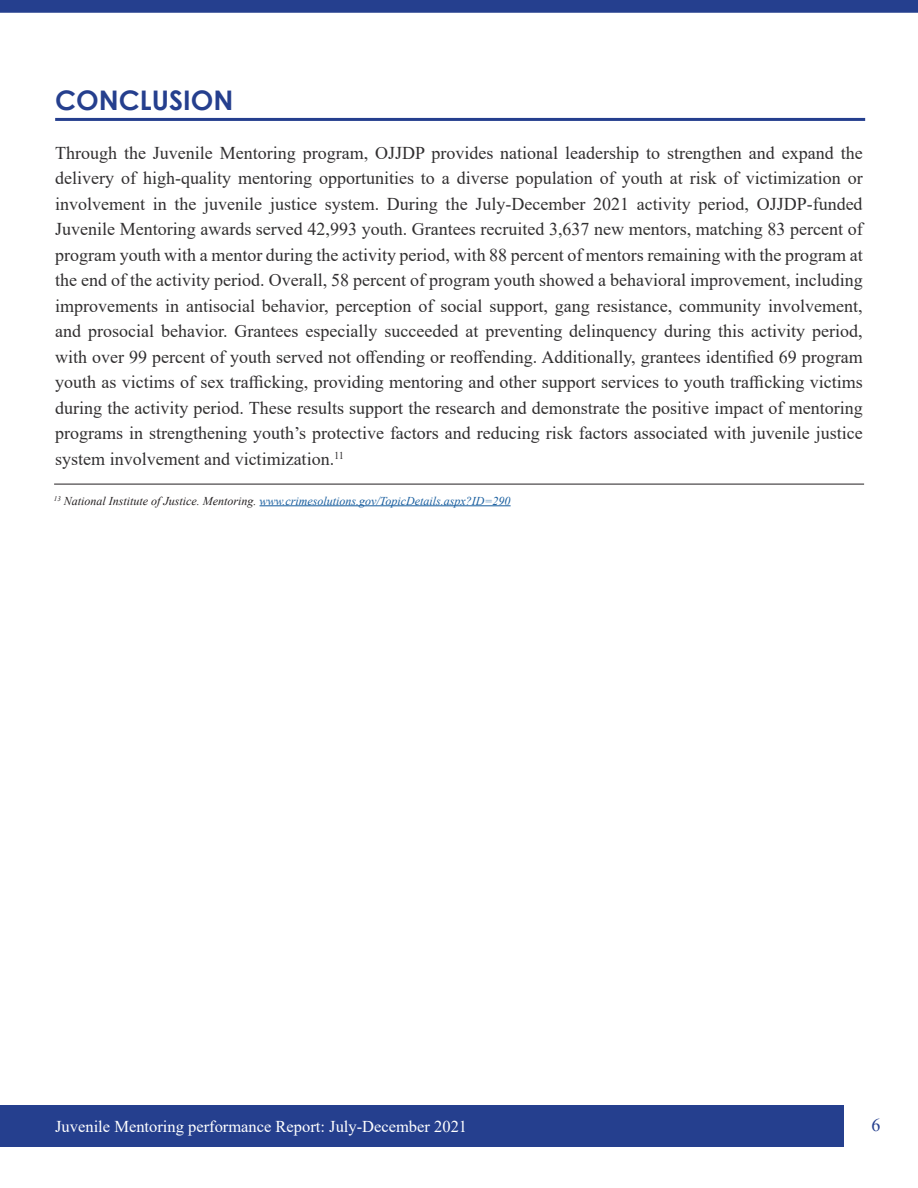
<style>
.page{position:relative;width:918px;height:1188px;background:#fff}
.page>*{position:absolute;margin:0;border:0;box-sizing:border-box;transform-origin:0 0}
.Heading{font:700 27px "Century Gothic";color:#253f8e}
.Body{font:18px/25.5px "Times New Roman";color:#312f30;text-align:justify}
.t1{font:18px "Times New Roman";color:#253f8e}
.Body-2{font:16.5px "Times New Roman";color:#fff}
.t2{font:15px "Vani";color:#fff}
.Footnote{font:italic 12px "Times New Roman";color:#175d9e}
.s1{color:#231f20}
</style>
<div class="page">
<div style="left:0;top:1106px;width:843px;height:41px;background:#253f8e"></div>
<div style="left:0;top:0;width:918px;height:13px;background:#253f8e"></div>
<hr style="left:55px;top:118px;width:810px;height:3px;background:#253f8e">
<hr style="left:260px;top:506px;width:251px;height:1px;background:#175d9e">
<hr style="left:54px;top:484px;width:810px;height:1px;background:#231f20">
<p class="Heading" style="left:55px;top:80px;width:180px">CONCLUSION</p>
<p class="Body" style="left:55px;top:139px;width:809px">Through the Juvenile Mentoring program, OJJDP provides national leadership to strengthen and expand the delivery of high-quality mentoring opportunities to a diverse population of youth at risk of victimization or involvement in the juvenile justice system. During the July-December 2021 activity period, OJJDP-funded Juvenile Mentoring awards served 42,993 youth. Grantees recruited 3,637 new mentors, matching 83 percent of program youth with a mentor during the activity period, with 88 percent of mentors remaining with the program at the end of the activity period. Overall, 58 percent of program youth showed a behavioral improvement, including improvements in antisocial behavior, perception of social support, gang resistance, community involvement, and prosocial behavior. Grantees especially succeeded at preventing delinquency during this activity period, with over 99 percent of youth served not offending or reoffending. Additionally, grantees identified 69 program youth as victims of sex trafficking, providing mentoring and other support services to youth trafficking victims during the activity period. These results support the research and demonstrate the positive impact of mentoring programs in strengthening youth’s protective factors and reducing risk factors associated with juvenile justice system involvement and victimization.<sup>11</sup></p>
<p class="Footnote" style="left:54px;top:492px;width:458px"><sup>13</sup> <span class="s1">National Institute of Justice. Mentoring.</span> www.crimesolutions.gov/TopicDetails.aspx?ID=290</p>
<p class="t2" style="left:55px;top:1119px;width:414px">Juvenile Mentoring Performance Report: January–June 2021</p>
<p class="t1" style="left:872px;top:1112px;width:10px">6</p>
<p class="Body-2" style="left:55px;top:1115px;width:413px">Juvenile Mentoring performance Report: July-December 2021</p>
</div>
